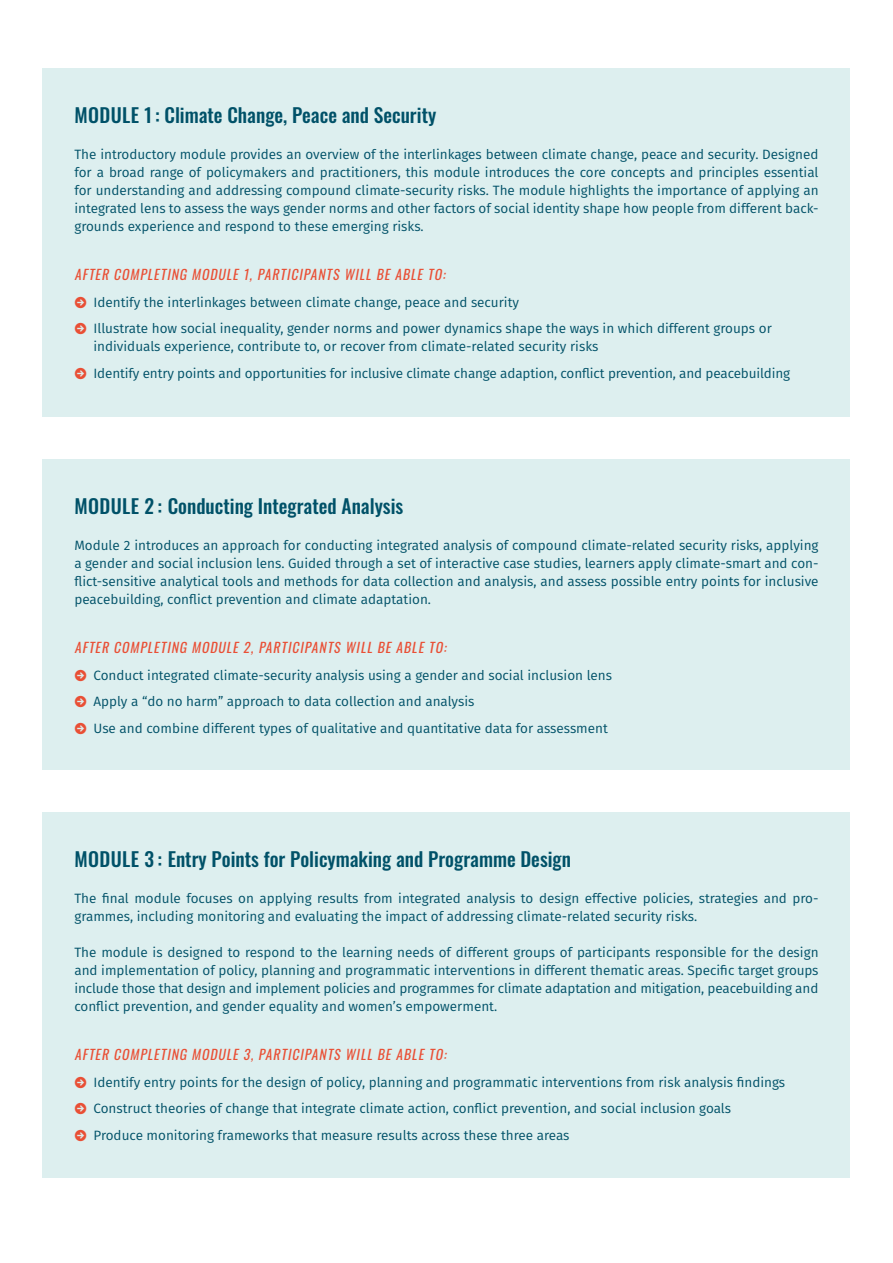
<style>
.page{position:relative;width:893px;height:1263px;background:#fff}
.page>*{position:absolute;margin:0;border:0;box-sizing:border-box;transform-origin:0 0}
.t1{font:500 19.5px "Oswald";color:#005168}
.t2{font:13.5px/18px "Fira Sans";color:#005168}
.t3{font:italic 13.5px "Oswald";color:#e94f35}
.s1{font-family:"ARS Maquette Pro";font-weight:500;color:#e94f35}
</style>
<div class="page">
<div style="left:43px;top:68px;width:807px;height:349px;background:#ddefef"></div>
<div style="left:43px;top:459px;width:807px;height:311px;background:#ddefef"></div>
<div style="left:43px;top:812px;width:807px;height:366px;background:#ddefef"></div>
<h1 class="t1" style="left:74px;top:105px;width:363px">MODULE 1: Climate Change, Peace and Security</h1>
<p class="t2" style="left:74px;top:145px;width:746px;text-align:justify">The introductory module provides an overview of the interlinkages between climate change, peace and security. Designed for a broad range of policymakers and practitioners, this module introduces the core concepts and principles essential for understanding and addressing compound climate-security risks. The module highlights the importance of applying an integrated lens to assess the ways gender norms and other factors of social identity shape how people from different back&shy;grounds experience and respond to these emerging risks.</p>
<p class="t3" style="left:74px;top:263px;width:376px">AFTER COMPLETING MODULE 1, PARTICIPANTS WILL BE ABLE TO:</p>
<p class="t2" style="left:74px;top:288px;width:699px;line-height:26.5px"><span class="s1">(-&gt;)</span> Identify the interlinkages between climate change, peace and security<br><span class="s1">(-&gt;)</span> Illustrate how social inequality, gender norms and power dynamics shape the ways in which different groups or</p>
<p class="t2" style="left:74px;top:333px;width:717px;line-height:26.5px;text-indent:19px">individuals experience, contribute to, or recover from climate-related security risks<br><span class="s1">(-&gt;)</span> Identify entry points and opportunities for inclusive climate change adaption, conflict prevention, and peacebuilding</p>
<h1 class="t1" style="left:74px;top:496px;width:330px">MODULE 2 : Conducting Integrated Analysis</h1>
<p class="t2" style="left:74px;top:536px;width:746px;text-align:justify">Module 2 introduces an approach for conducting integrated analysis of compound climate-related security risks, applying a gender and social inclusion lens. Guided through a set of interactive case studies, learners apply climate-smart and con&shy;flict-sensitive analytical tools and methods for data collection and analysis, and assess possible entry points for inclusive peacebuilding, conflict prevention and climate adaptation.</p>
<p class="t3" style="left:74px;top:636px;width:377px">AFTER COMPLETING MODULE 2, PARTICIPANTS WILL BE ABLE TO:</p>
<p class="t2" style="left:74px;top:662px;width:539px;line-height:26.5px"><span class="s1">(-&gt;)</span> Conduct integrated climate-security analysis using a gender and social inclusion lens <span class="s1">(-&gt;)</span> Apply a “do no harm” approach to data collection and analysis<br><span class="s1">(-&gt;)</span> Use and combine different types of qualitative and quantitative data for assessment</p>
<h1 class="t1" style="left:74px;top:849px;width:498px">MODULE 3 : Entry Points for Policymaking and Programme Design</h1>
<p class="t2" style="left:74px;top:889px;width:746px">The final module focuses on applying results from integrated analysis to design effective policies, strategies and pro&shy;grammes, including monitoring and evaluating the impact of addressing climate-related security risks.</p>
<p class="t2" style="left:74px;top:943px;width:746px;text-align:justify">The module is designed to respond to the learning needs of different groups of participants responsible for the design and implementation of policy, planning and programmatic interventions in different thematic areas. Specific target groups include those that design and implement policies and programmes for climate adaptation and mitigation, peacebuilding and conflict prevention, and gender equality and women’s empowerment.</p>
<p class="t3" style="left:74px;top:1043px;width:377px">AFTER COMPLETING MODULE 3, PARTICIPANTS WILL BE ABLE TO:</p>
<p class="t2" style="left:74px;top:1068px;width:712px;line-height:26.5px"><span class="s1">(-&gt;)</span> Identify entry points for the design of policy, planning and programmatic interventions from risk analysis findings <span class="s1">(-&gt;)</span> Construct theories of change that integrate climate action, conflict prevention, and social inclusion goals<br><span class="s1">(-&gt;)</span> Produce monitoring frameworks that measure results across these three areas</p>
</div>
